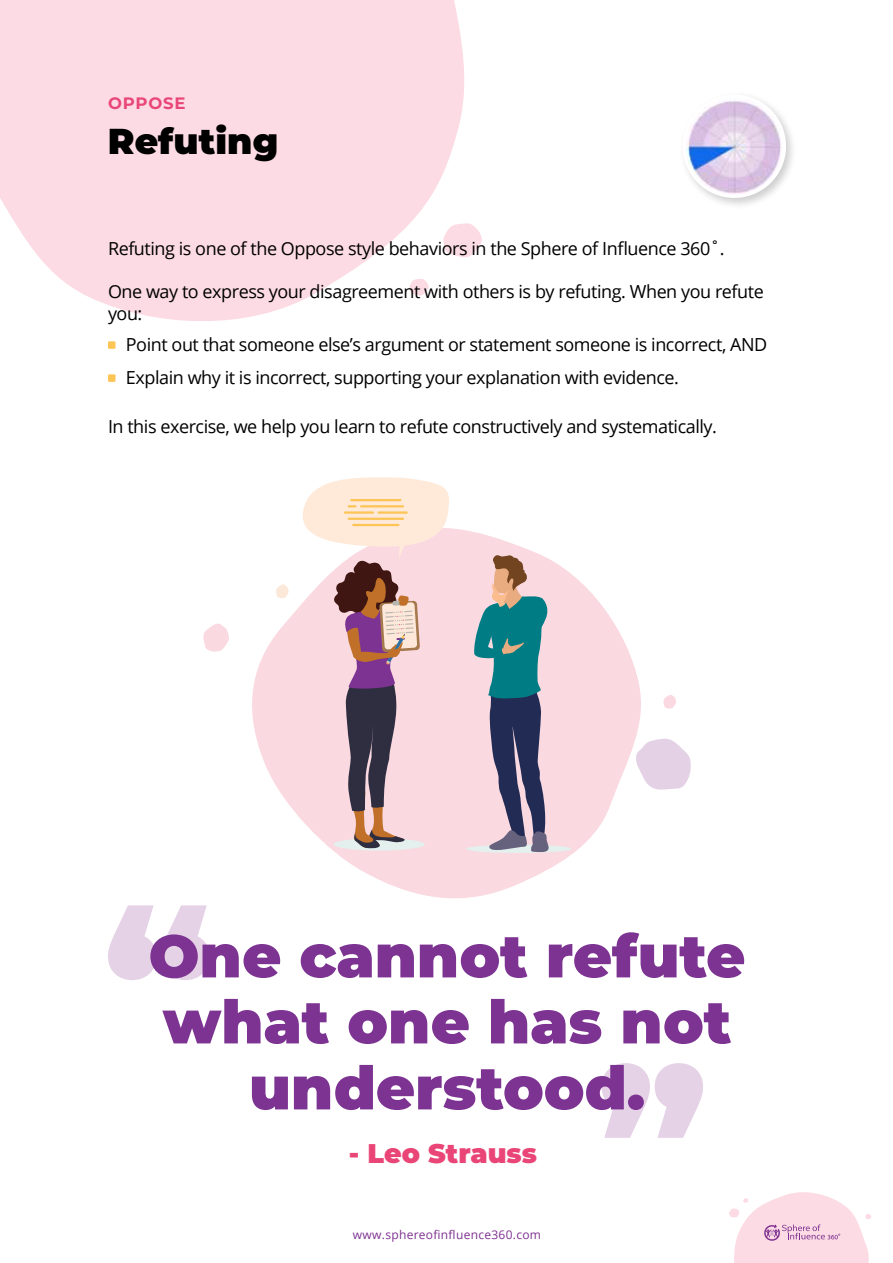
<style>
.page{position:relative;width:893px;height:1263px;background:#fff}
.page>*{position:absolute;margin:0;border:0;box-sizing:border-box;transform-origin:0 0}
.t1{font:900 60px/66px "Montserrat";color:#7d3392;text-align:center}
.t2{font:900 36px "Montserrat";color:#000}
.t3{font:900 27px "Montserrat";color:#e94677}
.t4{font:18px/21.6px "Open Sans";letter-spacing:-.025em;color:#000}
.t5{font:700 16.5px "Montserrat";letter-spacing:.05em;color:#e94677}
.t6{font:12px "Open Sans";letter-spacing:.025em;color:#7e3191}
</style>
<div class="page">
<svg style="left:0;top:0;width:465px;height:321px;background:#fcdfe7"></svg>
<svg style="left:443px;top:223px;width:39px;height:36px"></svg>
<svg style="left:409px;top:278px;width:20px;height:18px"></svg>
<svg style="left:108px;top:905px;width:101px;height:75px"></svg>
<svg style="left:602px;top:1063px;width:101px;height:75px"></svg>
<img style="left:685px;top:99px;width:108px;height:106px">
<div style="left:683px;top:94px;width:103px;height:104px;background:#fff;border-radius:52px"></div>
<img style="left:685px;top:97px;width:98px;height:98px;border-radius:49px">
<svg style="left:729px;top:1192px;width:142px;height:71px"></svg>
<div style="left:108px;top:341px;width:7px;height:8px;background:#fdc456"></div>
<div style="left:108px;top:374px;width:7px;height:8px;background:#fdc456"></div>
<svg style="left:252px;top:528px;width:389px;height:371px;fill:#fad9e1"></svg>
<svg style="left:636px;top:738px;width:55px;height:53px"></svg>
<svg style="left:203px;top:623px;width:26px;height:29px"></svg>
<svg style="left:275px;top:584px;width:14px;height:14px"></svg>
<svg style="left:663px;top:695px;width:13px;height:14px"></svg>
<div style="left:333px;top:838px;width:92px;height:12px;background:#e4f0ee;border-radius:50%"></div>
<div style="left:466px;top:844px;width:106px;height:9px;background:#e4f0ee;border-radius:50%"></div>
<svg style="left:474px;top:553px;width:77px;height:299px;background:#85929f"></svg>
<svg style="left:299px;top:477px;width:152px;height:372px;background:#dabdc1"></svg>
<hr style="left:344px;top:511px;width:30px;height:3px;background:#fdc456">
<hr style="left:378px;top:511px;width:30px;height:3px;background:#fdc456">
<hr style="left:348px;top:518px;width:56px;height:2px;background:#fdc456">
<hr style="left:352px;top:524px;width:47px;height:2px;background:#fdc456">
<p class="t5" style="left:108px;top:91px;width:79px">OPPOSE</p>
<h2 class="t2" style="left:108px;top:114px;width:172px">Refuting</h2>
<p class="t4" style="left:108px;top:237px;width:618px">Refuting is one of the Oppose style behaviors in the Sphere of Influence 360˚.</p>
<p class="t4" style="left:108px;top:281px;width:657px">One way to express your disagreement with others is by refuting. When you refute you:</p>
<p class="t4" style="left:126px;top:328px;width:643px;line-height:33px">Point out that someone else’s argument or statement someone is incorrect, AND<br>Explain why it is incorrect, supporting your explanation with evidence.</p>
<p class="t4" style="left:108px;top:416px;width:610px">In this exercise, we help you learn to refute constructively and systematically.</p>
<h1 class="t1" style="left:149px;top:919px;width:598px">One cannot refute what one has not understood.</h1>
<h3 class="t3" style="left:349px;top:1133px;width:190px">- Leo Strauss</h3>
<p class="t6" style="left:353px;top:1226px;width:190px">www.sphereofinfluence360.com</p>
</div>
